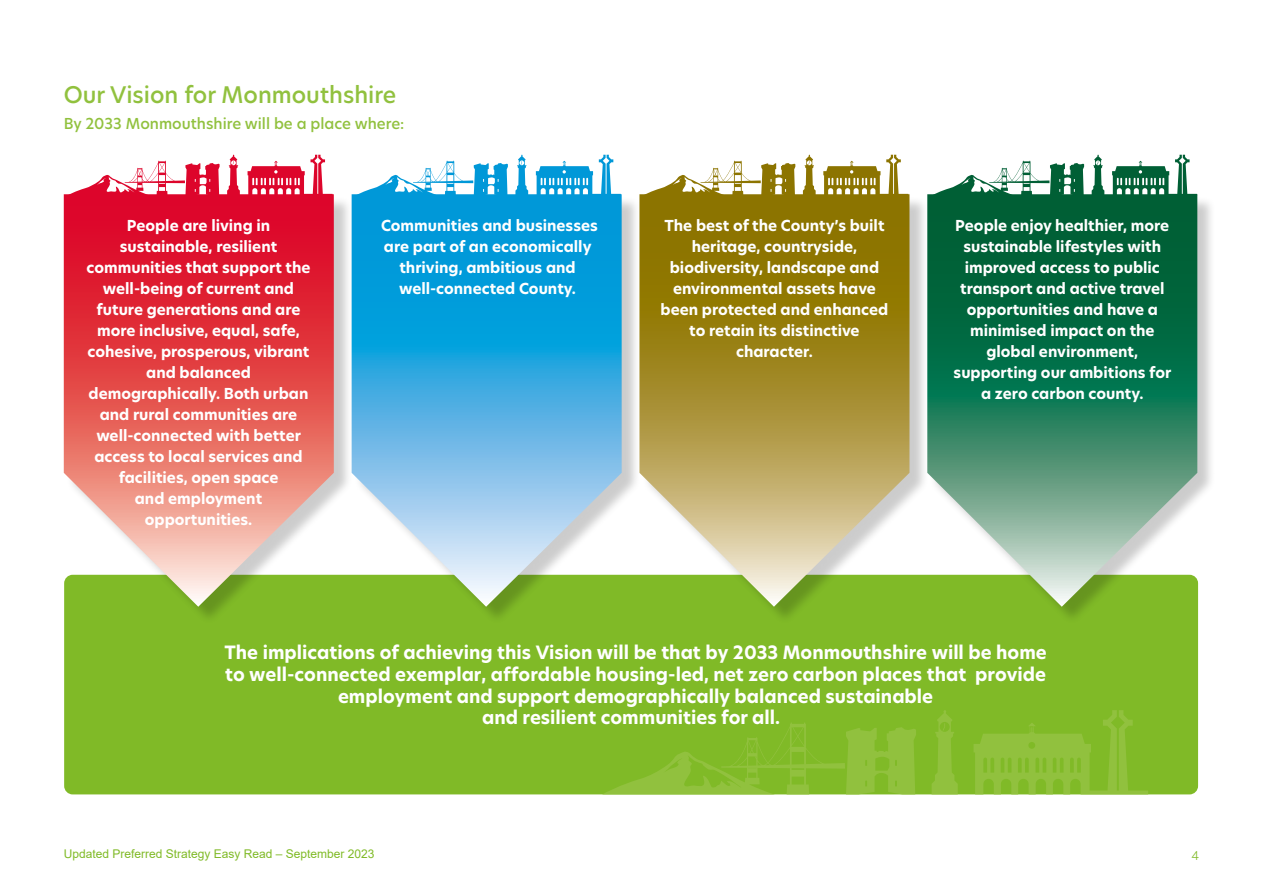
<style>
.page{position:relative;width:1263px;height:893px;background:#fff}
.page>*{position:absolute;margin:0;border:0;box-sizing:border-box;transform-origin:0 0}
.t1{font:500 22.5px "New Hero";color:#91c13e}
.t2{font:700 18px/21.6px "New Hero";color:#fff;text-align:center}
.t3{font:700 14.85px/21px "New Hero";color:#fff;text-align:center}
.t4{font:500 14.85px "New Hero";color:#91c13e}
.t5{font:12px "Arial";color:#80ba27}
.t6{font:300 12px "New Hero";color:#80ba27}
.s1{color:#80bb27}
</style>
<div class="page">
<div style="left:64px;top:575px;width:1134px;height:219px;background:#80ba27;border-radius:9px"></div>
<svg style="left:1112px;top:155px;width:85px;height:39px"></svg>
<svg style="left:1092px;top:155px;width:12px;height:39px"></svg>
<svg style="left:935px;top:161px;width:149px;height:33px"></svg>
<svg style="left:823px;top:155px;width:85px;height:39px"></svg>
<svg style="left:803px;top:155px;width:13px;height:39px"></svg>
<svg style="left:646px;top:161px;width:149px;height:33px"></svg>
<svg style="left:536px;top:155px;width:85px;height:39px"></svg>
<svg style="left:515px;top:155px;width:13px;height:39px"></svg>
<svg style="left:358px;top:161px;width:150px;height:33px"></svg>
<svg style="left:248px;top:155px;width:85px;height:39px"></svg>
<svg style="left:227px;top:155px;width:13px;height:39px"></svg>
<svg style="left:70px;top:161px;width:150px;height:33px"></svg>
<div style="left:66px;top:196px;width:287px;height:429px;background:#000;opacity:.2"></div>
<svg style="left:64px;top:194px;width:270px;height:413px;background:#df645f"></svg>
<div style="left:353px;top:196px;width:288px;height:429px;background:#000;opacity:.2"></div>
<svg style="left:352px;top:194px;width:270px;height:413px;background:#55b5d7"></svg>
<div style="left:641px;top:196px;width:287px;height:429px;background:#000;opacity:.2"></div>
<svg style="left:639px;top:194px;width:270px;height:413px;background:#aea04b"></svg>
<div style="left:929px;top:196px;width:287px;height:429px;background:#000;opacity:.2"></div>
<svg style="left:927px;top:194px;width:270px;height:413px;background:#458f69"></svg>
<svg style="left:974px;top:710px;width:174px;height:84px"></svg>
<svg style="left:932px;top:710px;width:26px;height:84px"></svg>
<svg style="left:604px;top:723px;width:312px;height:71px"></svg>
<h1 class="t1" style="left:64px;top:79px;width:334px">Our Vision for Monmouthshire</h1>
<p class="t4" style="left:64px;top:113px;width:342px">By 2033 Monmouthshire will be a place where:</p>
<p class="t3" style="left:87px;top:215px;width:225px">People are living in sustainable, resilient communities that support the well-being of current and future generations and are more inclusive, equal, safe, cohesive, prosperous, vibrant and balanced demographically. Both urban and rural communities are well-connected with better access to local services and facilities, open space<br>and employment opportunities.</p>
<p class="t3" style="left:381px;top:215px;width:218px">Communities and businesses are part of an economically thriving, ambitious and well-connected County.</p>
<p class="t3" style="left:661px;top:215px;width:229px">The best of the County’s built heritage, countryside, biodiversity, landscape and environmental assets have been protected and enhanced to retain its distinctive character.</p>
<p class="t3" style="left:954px;top:215px;width:219px">People enjoy healthier, more sustainable lifestyles with improved access to public transport and active travel opportunities and have a minimised impact on the global environment, supporting our ambitions for a zero carbon county.</p>
<p class="t2" style="left:224px;top:642px;width:824px">The implications of achieving this Vision will be that by 2033 Monmouthshire will be home to well-connected exemplar, affordable housing-led, net zero carbon places that provide employment and support demographically balanced sustainable</p>
<p class="t2" style="left:482px;top:707px;width:299px">and resilient communities for all.</p>
<p class="t5" style="left:64px;top:846px;width:312px"><span class="s1">Updated</span> Preferred Strategy Easy Read – <span class="s1">September</span> 202<span class="s1">3</span></p>
<p class="t6" style="left:1191px;top:847px;width:9px">4</p>
</div>
